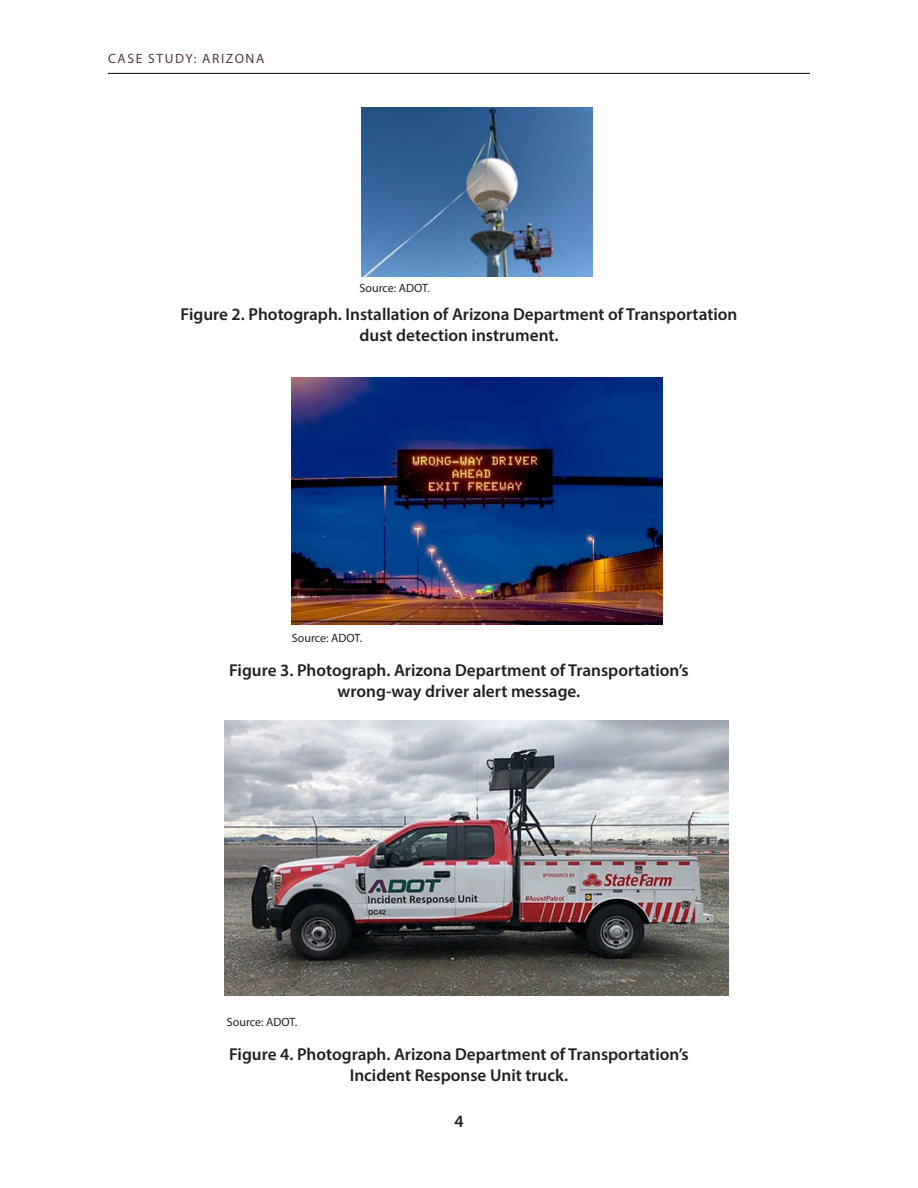
<style>
.page{position:relative;width:918px;height:1188px;background:#fff}
.page>*{position:absolute;margin:0;border:0;box-sizing:border-box;transform-origin:0 0}
.t1{font:600 17.25px/21px "Myriad Pro";color:#231f20;text-align:center}
.t2{font:13.5px "Myriad Pro";letter-spacing:.12em;color:#543449}
.t3{font:12px "Myriad Pro";color:#231f20}
</style>
<div class="page">
<hr style="left:108px;top:73px;width:702px;height:1px;background:#231f20">
<img style="left:362px;top:108px;width:230px;height:168px">
<img style="left:291px;top:377px;width:371px;height:247px">
<img style="left:225px;top:721px;width:504px;height:275px">
<p class="t2" style="left:108px;top:50px;width:158px">CASE STUDY: ARIZONA</p>
<p class="t3" style="left:360px;top:281px;width:72px">Source: ADOT.</p>
<p class="t1" style="left:181px;top:303px;width:558px">Figure 2. Photograph. Installation of Arizona Department of Transportation dust detection instrument.</p>
<p class="t3" style="left:292px;top:630px;width:72px">Source: ADOT.</p>
<p class="t1" style="left:229px;top:659px;width:461px">Figure 3. Photograph. Arizona Department of Transportation’s wrong-way driver alert message.</p>
<p class="t3" style="left:227px;top:1014px;width:72px">Source: ADOT.</p>
<p class="t1" style="left:229px;top:1043px;width:461px">Figure 4. Photograph. Arizona Department of Transportation’s<br>Incident Response Unit truck.</p>
<p class="t1" style="left:454px;top:1111px;width:11px">4</p>
</div>
